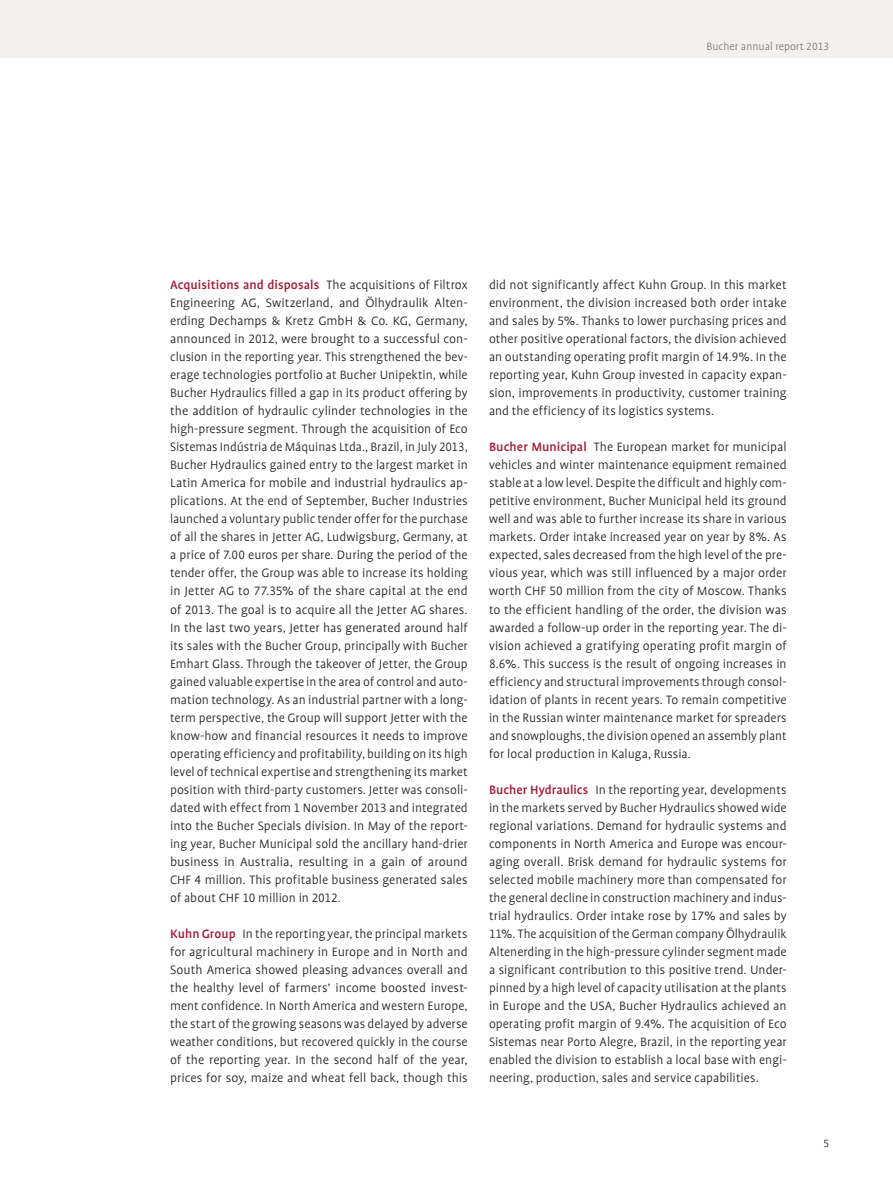
<style>
.page{position:relative;width:893px;height:1191px;background:#fff}
.page>*{position:absolute;margin:0;border:0;box-sizing:border-box;transform-origin:0 0}
.t1{font:300 13.8px/18px "Bucher Profile";color:#222221;text-align:justify}
.t2{font:300 12px "Bucher Profile";color:#7b7b7a}
.t3{font:300 12px "Bucher Profile";color:#222221}
.s1{font-weight:500;color:#a31b39}
</style>
<div class="page">
<div style="left:0;top:0;width:893px;height:57px;background:#f3f0ed"></div>
<p class="t2" style="left:706px;top:40px;width:124px">Bucher annual report 2013</p>
<p class="t1" style="left:170px;top:276px;width:299px"><span class="s1">Acquisitions and disposals</span> The acquisitions of Filtrox Engineering AG, Switzerland, and Ölhydraulik Alten&shy;erding Dechamps &amp; Kretz GmbH &amp; Co. KG, Germany, announced in 2012, were brought to a successful con&shy;clusion in the reporting year. This strengthened the bev&shy;erage technologies portfolio at Bucher Unipektin, while Bucher Hydraulics filled a gap in its product offering by the addition of hydraulic cylinder technologies in the high-pressure segment. Through the acquisition of Eco Sistemas Indústria de Máquinas Ltda., Brazil, in July 2013, Bucher Hydraulics gained entry to the largest market in Latin America for mobile and industrial hydraulics ap&shy;plications. At the end of September, Bucher Industries launched a voluntary public tender offer for the purchase of all the shares in Jetter AG, Ludwigsburg, Germany, at a price of 7.00 euros per share. During the period of the tender offer, the Group was able to increase its holding in Jetter AG to 77.35% of the share capital at the end of 2013. The goal is to acquire all the Jetter AG shares.<br>In the last two years, Jetter has generated around half its sales with the Bucher Group, principally with Bucher Emhart Glass. Through the takeover of Jetter, the Group gained valuable expertise in the area of control and auto&shy;mation technology. As an industrial partner with a long&shy;term perspective, the Group will support Jetter with the know-how and financial resources it needs to improve operating efficiency and profitability, building on its high level of technical expertise and strengthening its market position with third-party customers. Jetter was consoli&shy;dated with effect from 1 November 2013 and integrated into the Bucher Specials division. In May of the report&shy;ing year, Bucher Municipal sold the ancillary hand-drier business in Australia, resulting in a gain of around CHF 4 million. This profitable business generated sales of about CHF 10 million in 2012.</p>
<p class="t1" style="left:170px;top:924px;width:299px"><span class="s1">Kuhn Group</span> In the reporting year, the principal markets for agricultural machinery in Europe and in North and South America showed pleasing advances overall and the healthy level of farmers’ income boosted invest&shy;ment confidence. In North America and western Europe, the start of the growing seasons was delayed by adverse weather conditions, but recovered quickly in the course of the reporting year. In the second half of the year, prices for soy, maize and wheat fell back, though this</p>
<p class="t1" style="left:489px;top:276px;width:299px">did not significantly affect Kuhn Group. In this market environment, the division increased both order intake and sales by 5%. Thanks to lower purchasing prices and other positive operational factors, the division achieved an outstanding operating profit margin of 14.9%. In the reporting year, Kuhn Group invested in capacity expan&shy;sion, improvements in productivity, customer training and the efficiency of its logistics systems.</p>
<p class="t1" style="left:489px;top:438px;width:299px"><span class="s1">Bucher Municipal</span> The European market for municipal vehicles and winter maintenance equipment remained stable at a low level. Despite the difficult and highly com&shy;petitive environment, Bucher Municipal held its ground well and was able to further increase its share in various markets. Order intake increased year on year by 8%. As expected, sales decreased from the high level of the pre&shy;vious year, which was still influenced by a major order worth CHF 50 million from the city of Moscow. Thanks to the efficient handling of the order, the division was awarded a follow-up order in the reporting year. The di&shy;vision achieved a gratifying operating profit margin of 8.6%. This success is the result of ongoing increases in efficiency and structural improvements through consol&shy;idation of plants in recent years. To remain competitive in the Russian winter maintenance market for spreaders and snowploughs, the division opened an assembly plant for local production in Kaluga, Russia.</p>
<p class="t1" style="left:489px;top:780px;width:299px"><span class="s1">Bucher Hydraulics</span> In the reporting year, developments in the markets served by Bucher Hydraulics showed wide regional variations. Demand for hydraulic systems and components in North America and Europe was encour&shy;aging overall. Brisk demand for hydraulic systems for selected mobile machinery more than compensated for the general decline in construction machinery and indus&shy;trial hydraulics. Order intake rose by 17% and sales by 11%. The acquisition of the German company Ölhydraulik Altenerding in the high-pressure cylinder segment made a significant contribution to this positive trend. Under&shy;pinned by a high level of capacity utilisation at the plants in Europe and the USA, Bucher Hydraulics achieved an operating profit margin of 9.4%. The acquisition of Eco Sistemas near Porto Alegre, Brazil, in the reporting year enabled the division to establish a local base with engi&shy;neering, production, sales and service capabilities.</p>
<p class="t3" style="left:823px;top:1137px;width:7px">5</p>
</div>
